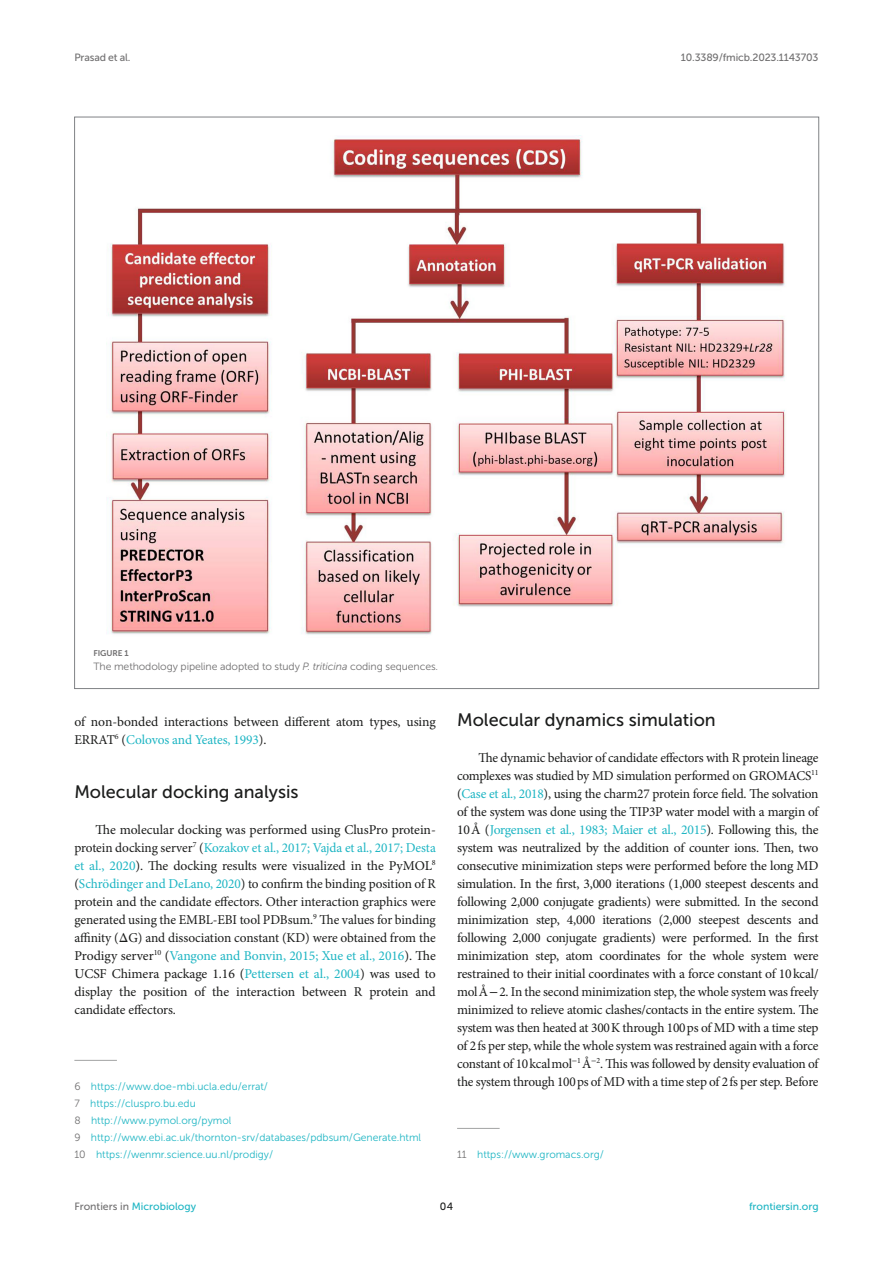
<style>
.page{position:relative;width:893px;height:1263px;background:#fff}
.page>*{position:absolute;margin:0;border:0;box-sizing:border-box;transform-origin:0 0}
.HEAD_2{font:18px "Museo Sans 500";color:#1b1c1b}
.TEXT_FLUSH{font:13.5px/18px "Minion Pro";letter-spacing:-.01em;color:#1b1c1b;text-align:justify}
.FOOTNOTE{font:10.5px "Museo Sans 300";color:#1db5c3}
.FIG_LEG{font:10.5px "Museo Sans 300";letter-spacing:-.01em;color:#706f70}
.t1{font:10.5px "Museo Sans 500";color:#1db5c3}
.t2{font:10.5px "Museo Sans 500";letter-spacing:-.015em;color:#706f70}
.t3{font:10.5px "Museo Sans 500";color:#1b1c1b}
.FIG_HD{font:8.25px "Museo Sans 700";letter-spacing:-.01em;color:#706f70}
.s1{font-style:italic}
.s2{color:#1db5c3}
.s3{font-family:"STIX General"}
.s4{color:#706f70}
</style>
<div class="page">
<hr style="left:74px;top:1060px;width:43px;height:1px;background:#a2a3a3">
<hr style="left:457px;top:1128px;width:43px;height:1px;background:#a2a3a3">
<img style="left:106px;top:138px;width:679px;height:497px">
<p class="t2" style="left:74px;top:51px;width:58px">Prasad et al.</p>
<p class="t2" style="left:681px;top:51px;width:139px">10.3389/fmicb.2023.1143703</p>
<p class="FIG_HD" style="left:94px;top:649px;width:37px">FIGURE 1</p>
<p class="FIG_LEG" style="left:94px;top:660px;width:346px">The methodology pipeline adopted to study <span class="s1">P. triticina</span> coding sequences.</p>
<p class="TEXT_FLUSH" style="left:74px;top:713px;width:363px">of non-bonded interactions between different atom types, using<br>ERRAT<sup>6</sup> (<span class="s2">Colovos and Yeates, 1993</span>).</p>
<p class="HEAD_2" style="left:74px;top:782px;width:226px">Molecular docking analysis</p>
<p class="TEXT_FLUSH" style="left:74px;top:821px;width:363px;text-indent:21px">The molecular docking was performed using ClusPro protein&shy;protein docking server<sup>7</sup> (<span class="s2">Kozakov et al., 2017; Vajda et al., 2017; Desta et al., 2020</span>). The docking results were visualized in the PyMOL<sup>8 </sup>(<span class="s2">Schrödinger and DeLano, 2020</span>) to confirm the binding position of R protein and the candidate effectors. Other interaction graphics were generated using the EMBL-EBI tool PDBsum.<sup>9</sup> The values for binding affinity (<span class="s3">Δ</span>G) and dissociation constant (KD) were obtained from the Prodigy server<sup>10</sup> (<span class="s2">Vangone and Bonvin, 2015; Xue et al., 2016</span>). The UCSF Chimera package 1.16 (<span class="s2">Pettersen et al., 2004</span>) was used to display the position of the interaction between R protein and candidate effectors.</p>
<p class="FOOTNOTE" style="left:74px;top:1081px;width:195px"><span class="s4">6</span> https://www.doe-mbi.ucla.edu/errat/</p>
<p class="FOOTNOTE" style="left:74px;top:1098px;width:123px"><span class="s4">7</span> https://cluspro.bu.edu</p>
<p class="FOOTNOTE" style="left:74px;top:1115px;width:159px"><span class="s4">8</span> http://www.pymol.org/pymol</p>
<p class="FOOTNOTE" style="left:74px;top:1132px;width:348px"><span class="s4">9</span> http://www.ebi.ac.uk/thornton-srv/databases/pdbsum/Generate.html</p>
<p class="FOOTNOTE" style="left:74px;top:1149px;width:200px"><span class="s4">10</span> https://wenmr.science.uu.nl/prodigy/</p>
<p class="HEAD_2" style="left:457px;top:710px;width:260px">Molecular dynamics simulation</p>
<p class="TEXT_FLUSH" style="left:457px;top:749px;width:363px;text-indent:21px">The dynamic behavior of candidate effectors with R protein lineage complexes was studied by MD simulation performed on GROMACS<sup>11 </sup>(<span class="s2">Case et al., 2018</span>), using the charm27 protein force field. The solvation of the system was done using the TIP3P water model with a margin of 10Å (<span class="s2">Jorgensen et al., 1983; Maier et al., 2015</span>). Following this, the system was neutralized by the addition of counter ions. Then, two consecutive minimization steps were performed before the long MD simulation. In the first, 3,000 iterations (1,000 steepest descents and following 2,000 conjugate gradients) were submitted. In the second minimization step, 4,000 iterations (2,000 steepest descents and following 2,000 conjugate gradients) were performed. In the first minimization step, atom coordinates for the whole system were restrained to their initial coordinates with a force constant of 10kcal/ molÅ<span class="s3">−</span>2. In the second minimization step, the whole system was freely minimized to relieve atomic clashes/contacts in the entire system. The system was then heated at 300K through 100ps of MD with a time step of 2fs per step, while the whole system was restrained again with a force constant of 10kcalmol<sup>−</sup><sup>1</sup> Å<sup>−</sup><sup>2</sup>. This was followed by density evaluation of the system through 100ps of MD with a time step of 2fs per step. Before</p>
<p class="FOOTNOTE" style="left:457px;top:1149px;width:148px"><span class="s4">11</span> https://www.gromacs.org/</p>
<p class="t1" style="left:74px;top:1200px;width:123px"><span class="s4">Frontiers in</span> Microbiology</p>
<p class="t3" style="left:440px;top:1200px;width:15px">04</p>
<p class="t1" style="left:749px;top:1200px;width:71px">frontiersin.org</p>
</div>
